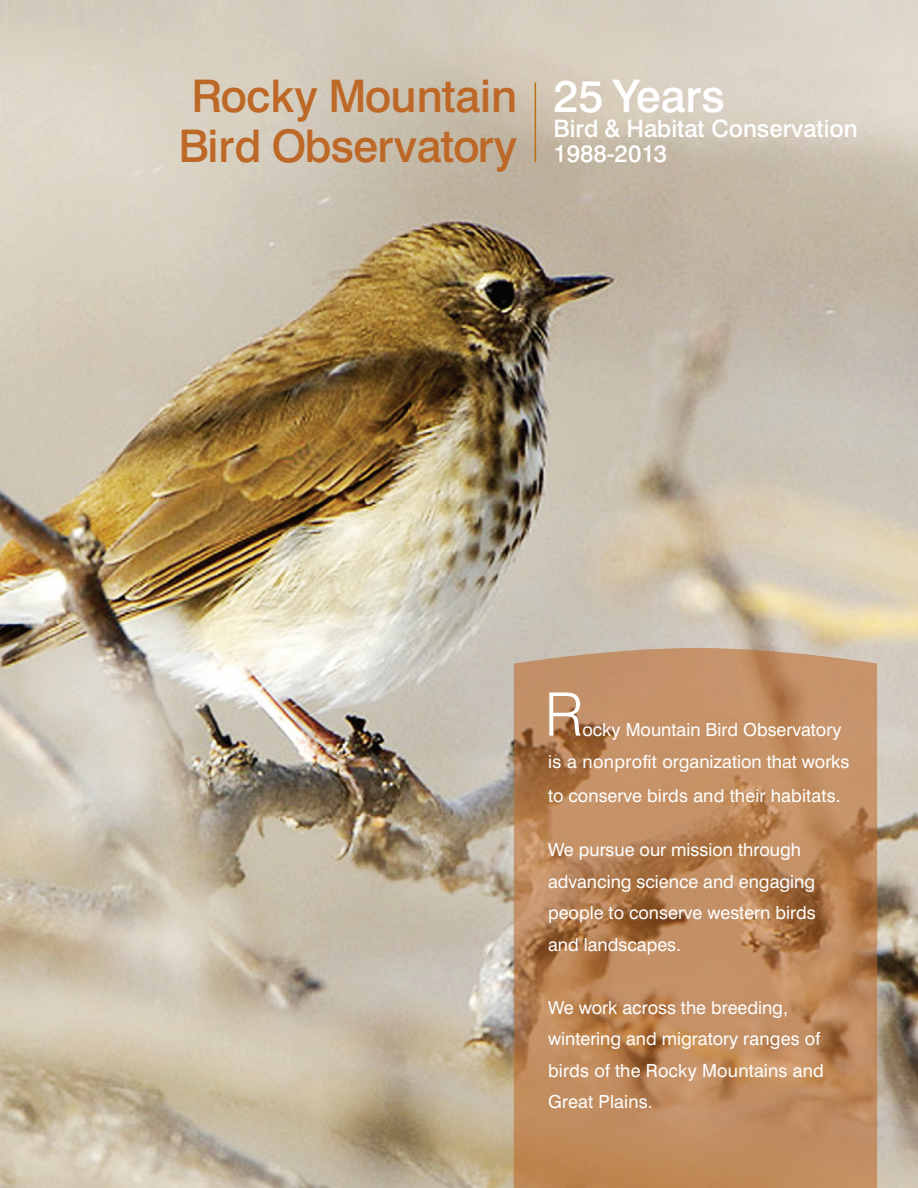
<style>
.page{position:relative;width:918px;height:1188px;background:#fff}
.page>*{position:absolute;margin:0;border:0;box-sizing:border-box;transform-origin:0 0}
.t1{font:300 60px "Swiss 721 BT";color:#fff}
.t2{font:500 45px "Swiss 721 BT";letter-spacing:-.02em;color:#be6827}
.t3{font:500 45px "Swiss 721 BT";color:#be6827}
.t4{font:500 45px "Swiss 721 BT";color:#fff}
.t5{font:500 24px "Swiss 721 BT";color:#fff}
.t6{font:18px/31.5px "Swiss 721 BT";color:#fff}
</style>
<div class="page">
<img style="left:0;top:0;width:918px;height:1188px">
<hr style="left:535px;top:82px;width:1px;height:80px;background:#bd6e13">
<svg style="left:514px;top:648px;width:363px;height:540px;background:#bc875b"></svg>
<p class="t3" style="left:191px;top:69px;width:327px">Rocky Mountain</p>
<p class="t2" style="left:179px;top:118px;width:340px">Bird Observatory</p>
<p class="t4" style="left:553px;top:69px;width:173px">25 Years</p>
<p class="t5" style="left:553px;top:114px;width:306px">Bird &amp; Habitat Conservation</p>
<p class="t5" style="left:553px;top:139px;width:115px">1988-2013</p>
<p class="t1" style="left:544px;top:678px;width:40px">R</p>
<p class="t6" style="left:582px;top:714px;width:261px">ocky Mountain Bird Observatory</p>
<p class="t6" style="left:548px;top:744px;width:303px;line-height:34.5px">is a nonprofit organization that works to conserve birds and their habitats.</p>
<p class="t6" style="left:548px;top:834px;width:269px">We pursue our mission through advancing science and engaging people to conserve western birds</p>
<p class="t6" style="left:548px;top:928px;width:134px">and landscapes.</p>
<p class="t6" style="left:548px;top:991px;width:277px">We work across the breeding, wintering and migratory ranges of birds of the Rocky Mountains and<br>Great Plains.</p>
</div>
